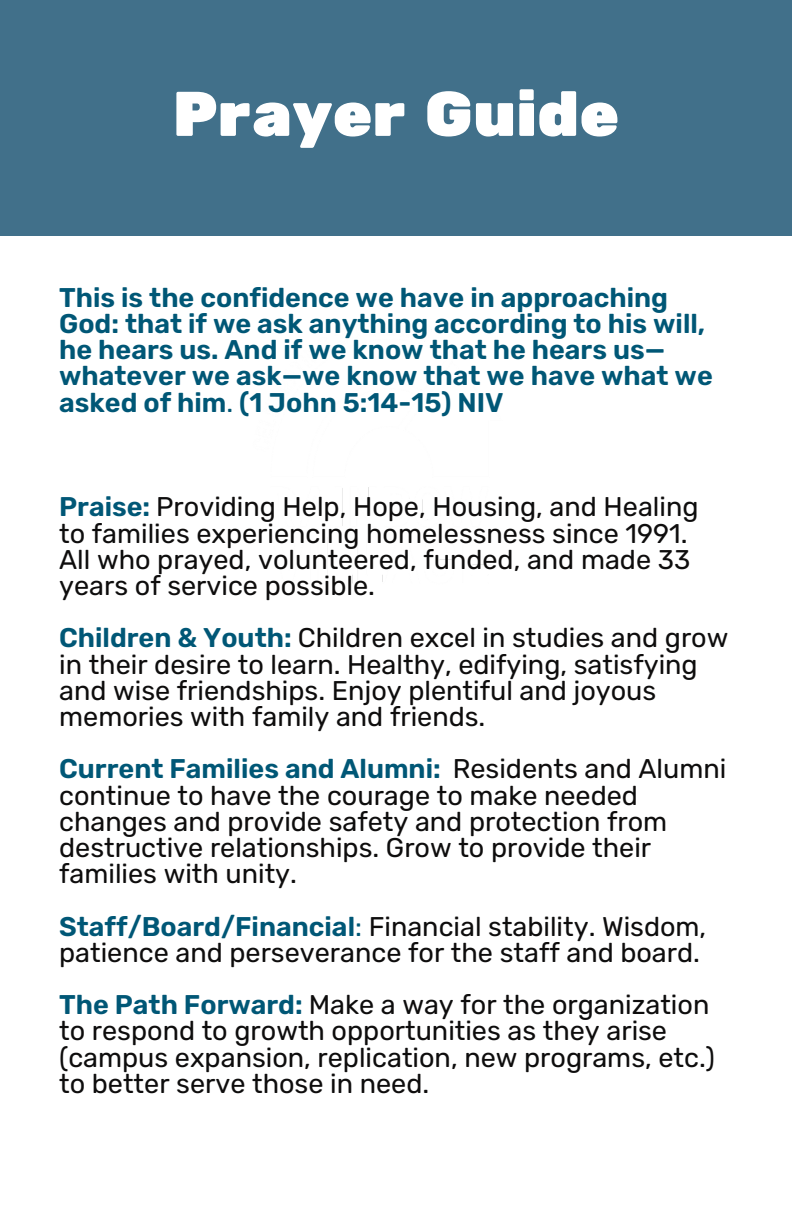
<style>
.page{position:relative;width:792px;height:1224px;background:#fff}
.page>*{position:absolute;margin:0;border:0;box-sizing:border-box;transform-origin:0 0}
.t1{font:63px "Rubik One";color:#fff}
.t2{font:27px/26.2px "Rubik";color:#0e0d0d}
.t3{font:600 27px/26.2px "Rubik";color:#005776}
.s1{font-weight:400}
.s2{font-weight:600;color:#005776}
.s3{color:#005776}
</style>
<div class="page">
<div style="left:0;top:0;width:792px;height:235px;background:#41708a"></div>
<p class="t1" style="left:172px;top:77px;width:449px">Prayer Guide</p>
<p class="t3" style="left:59px;top:284px;width:655px">This is the confidence we have in approaching God: that if we ask anything according to his will, he hears us. And if we know that he hears us— whatever we ask—we know that we have what we asked of him<span class="s1">.</span> (1 John 5:14-15) NIV</p>
<p class="t2" style="left:59px;top:494px;width:641px"><span class="s2">Praise:</span> Providing Help, Hope, Housing, and Healing to families experiencing homelessness since 1991.</p>
<p class="t2" style="left:59px;top:546px;width:633px">All who prayed, volunteered, funded, and made 33 years of service possible.</p>
<p class="t2" style="left:59px;top:625px;width:671px"><span class="s2">Children &amp; Youth:</span> Children excel in studies and grow in their desire to learn. Healthy, edifying, satisfying and wise friendships. Enjoy plentiful and joyous memories with family and friends.</p>
<p class="t2" style="left:59px;top:756px;width:669px"><span class="s2">Current Families and Alumni:</span> Residents and Alumni continue to have the courage to make needed changes and provide safety and protection from destructive relationships. Grow to provide their</p>
<p class="t2" style="left:59px;top:848px;width:649px;line-height:52.4px">families with unity.<br><span class="s2">Staff/Board/Financial</span><span class="s3">:</span> Financial stability. Wisdom,</p>
<p class="t2" style="left:59px;top:926px;width:652px;line-height:52.4px">patience and perseverance for the staff and board.<br><span class="s2">The Path Forward:</span> Make a way for the organization</p>
<p class="t2" style="left:59px;top:1018px;width:657px">to respond to growth opportunities as they arise (campus expansion, replication, new programs, etc.) to better serve those in need.</p>
</div>
